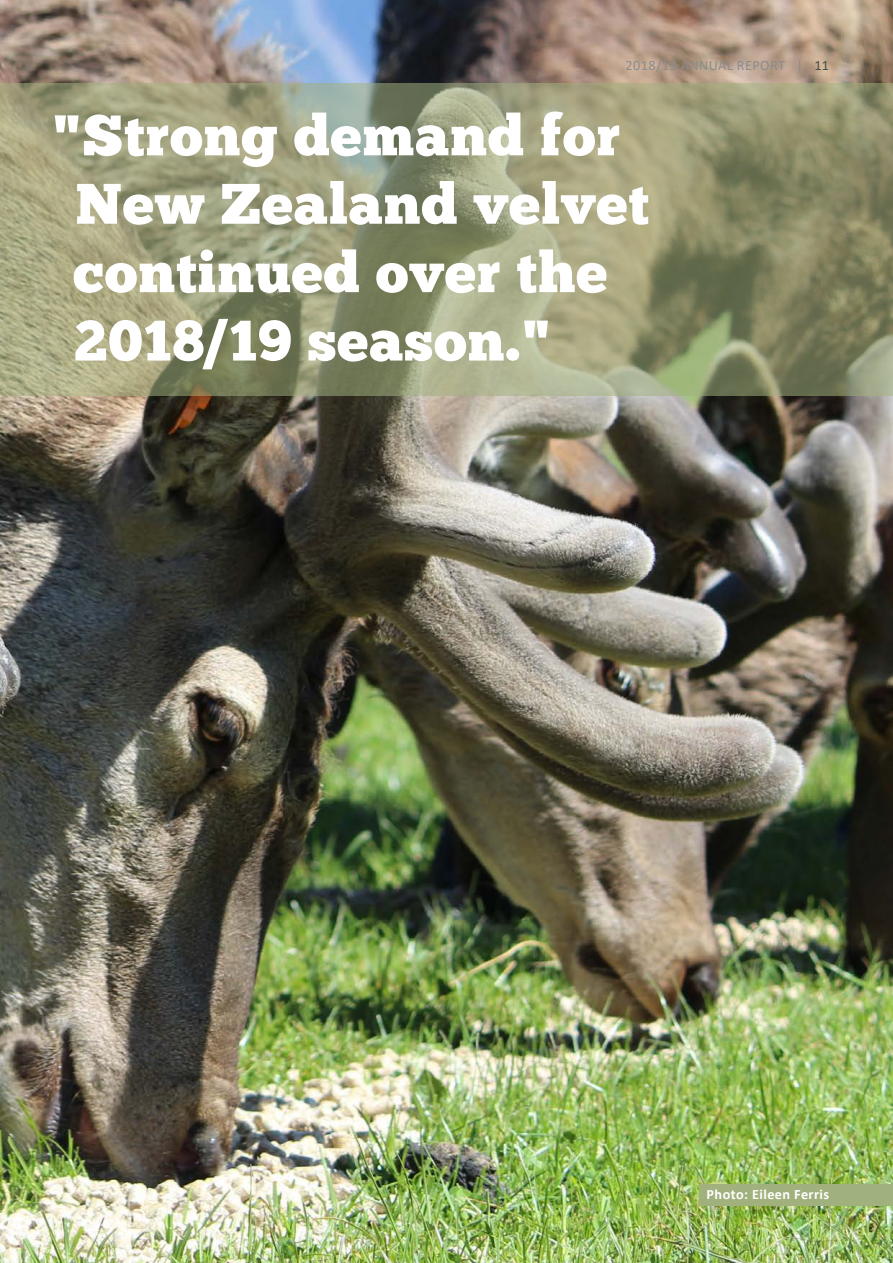
<style>
.page{position:relative;width:893px;height:1263px;background:#fff}
.page>*{position:absolute;margin:0;border:0;box-sizing:border-box;transform-origin:0 0}
.Page_intros{font:57px/68.4px "Chunk Five";letter-spacing:.015em;color:#fff}
.t1{font:14.25px "Calibri";letter-spacing:.03em;color:#8a8c8f}
.Body{font:700 14.25px "Calibri";letter-spacing:.03em;color:#fff}
.s1{color:#4b4c4d}
</style>
<div class="page">
<img style="left:0;top:0;width:893px;height:1263px">
<svg style="left:0;top:83px;width:893px;height:313px;background:#979976"></svg>
<div style="left:700px;top:1184px;width:193px;height:21px;background:#a1b17e"></div>
<p class="t1" style="left:625px;top:56px;width:205px">2018/19 ANNUAL REPORT | <span class="s1">11</span></p>
<p class="Page_intros" style="left:74px;top:101px;width:577px;text-indent:-22px">"Strong demand for<br>New Zealand velvet continued over the<br>2018/19 season."</p>
<p class="Body" style="left:707px;top:1184px;width:124px">Photo: Eileen Ferris</p>
</div>
